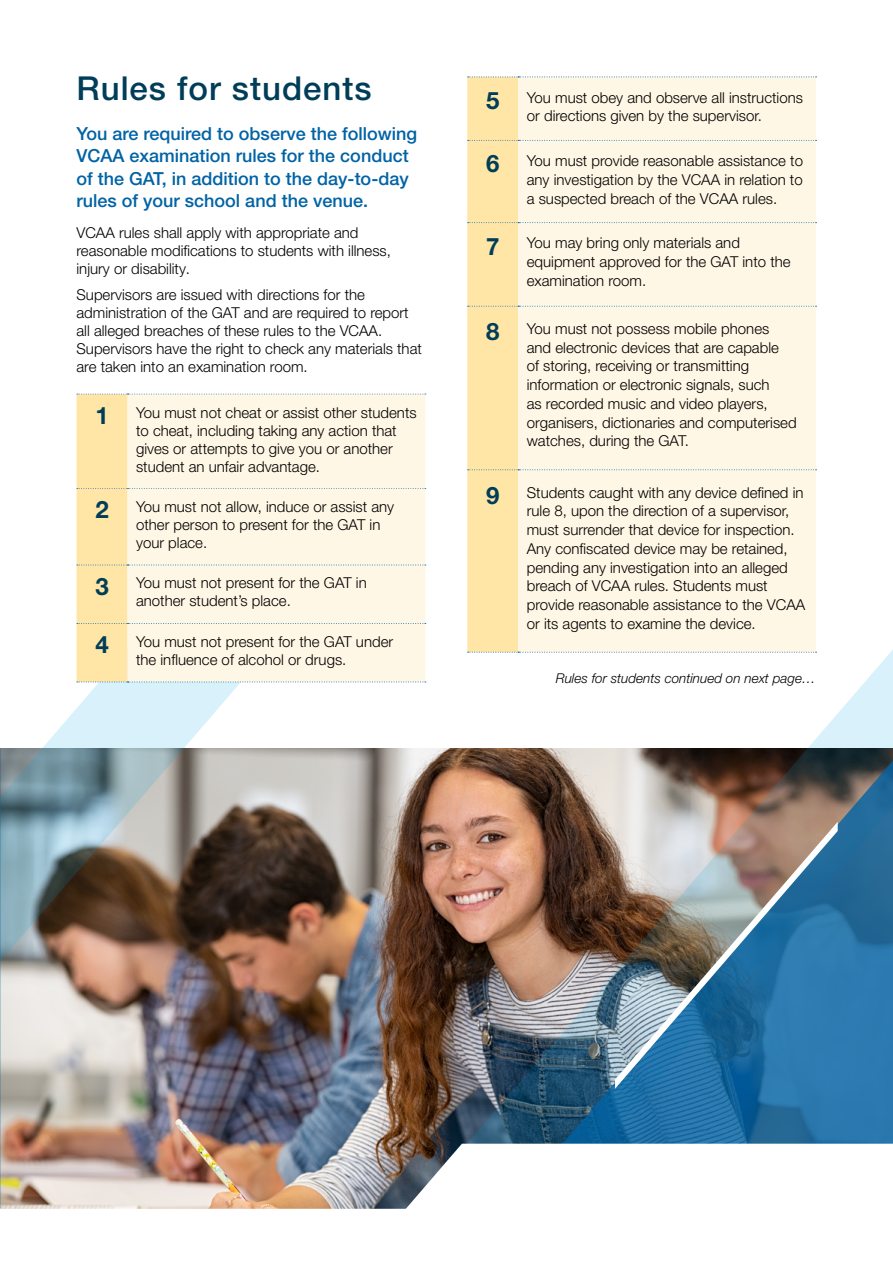
<style>
.page{position:relative;width:893px;height:1263px;background:#fff}
.page>*{position:absolute;margin:0;border:0;box-sizing:border-box;transform-origin:0 0}
.t1{font:500 33px "Helvetica Neue LT Pro";letter-spacing:.03em;color:#003d58}
.t2{font:500 18px/22.5px "Helvetica Neue LT Pro";color:#0063a5}
.t3{font:300 15px/18.8px "Helvetica Neue LT Pro";color:#000}
.t4{font:italic 300 13.5px "Helvetica Neue LT Pro";color:#000}
.s1{font-weight:700;font-size:24px;color:#003d58}
</style>
<div class="page">
<img style="left:284px;top:748px;width:45px;height:461px">
<img style="left:0;top:468px;width:284px;height:741px">
<img style="left:329px;top:623px;width:564px;height:586px">
<img style="left:540px;top:760px;width:353px;height:384px">
<img style="left:615px;top:822px;width:223px;height:267px">
<svg style="left:77px;top:394px;width:349px;height:289px;background:#fdf3dc"></svg>
<svg style="left:467px;top:77px;width:350px;height:576px;background:#fef2d6"></svg>
<svg style="left:359px;top:1144px;width:534px;height:65px"></svg>
<h1 class="t1" style="left:77px;top:69px;width:296px">Rules for students</h1>
<p class="t2" style="left:77px;top:122px;width:342px">You are required to observe the following VCAA examination rules for the conduct of the GAT, in addition to the day-to-day rules of your school and the venue.</p>
<p class="t3" style="left:77px;top:223px;width:316px;line-height:18px">VCAA rules shall apply with appropriate and reasonable modifications to students with illness, injury or disability.</p>
<p class="t3" style="left:77px;top:286px;width:347px;line-height:18px">Supervisors are issued with directions for the administration of the GAT and are required to report all alleged breaches of these rules to the VCAA.<br>Supervisors have the right to check any materials that are taken into an examination room.</p>
<p class="t3" style="left:136px;top:403px;width:282px;line-height:18px;text-indent:-41px"><span class="s1">1</span> You must not cheat or assist other students to cheat, including taking any action that gives or attempts to give you or another student an unfair advantage.</p>
<p class="t3" style="left:136px;top:497px;width:260px;line-height:18px;text-indent:-41px"><span class="s1">2</span> You must not allow, induce or assist any other person to present for the GAT in your place.</p>
<p class="t3" style="left:136px;top:574px;width:232px;line-height:18px;text-indent:-41px"><span class="s1">3</span> You must not present for the GAT in another student’s place.</p>
<p class="t3" style="left:95px;top:632px;width:299px;line-height:18px;text-align:center"><span class="s1">4</span> You must not present for the GAT under the influence of alcohol or drugs.</p>
<p class="t3" style="left:486px;top:87px;width:318px;text-align:center"><span class="s1">5</span> You must obey and observe all instructions or directions given by the supervisor.</p>
<p class="t3" style="left:527px;top:151px;width:278px;text-align:justify;text-indent:-41px"><span class="s1">6</span> You must provide reasonable assistance to any investigation by the VCAA in relation to a suspected breach of the VCAA rules.</p>
<p class="t3" style="left:527px;top:233px;width:265px;text-indent:-41px"><span class="s1">7</span> You may bring only materials and equipment approved for the GAT into the examination room.</p>
<p class="t3" style="left:527px;top:319px;width:271px;text-indent:-41px"><span class="s1">8</span> You must not possess mobile phones and electronic devices that are capable<br>of storing, receiving or transmitting information or electronic signals, such<br>as recorded music and video players, organisers, dictionaries and computerised watches, during the GAT.</p>
<p class="t3" style="left:527px;top:482px;width:280px;text-indent:-41px"><span class="s1">9</span> Students caught with any device defined in rule 8, upon the direction of a supervisor, must surrender that device for inspection.<br>Any confiscated device may be retained, pending any investigation into an alleged breach of VCAA rules. Students must provide reasonable assistance to the VCAA or its agents to examine the device.</p>
<p class="t4" style="left:556px;top:670px;width:261px">Rules for students continued on next page…</p>
</div>
